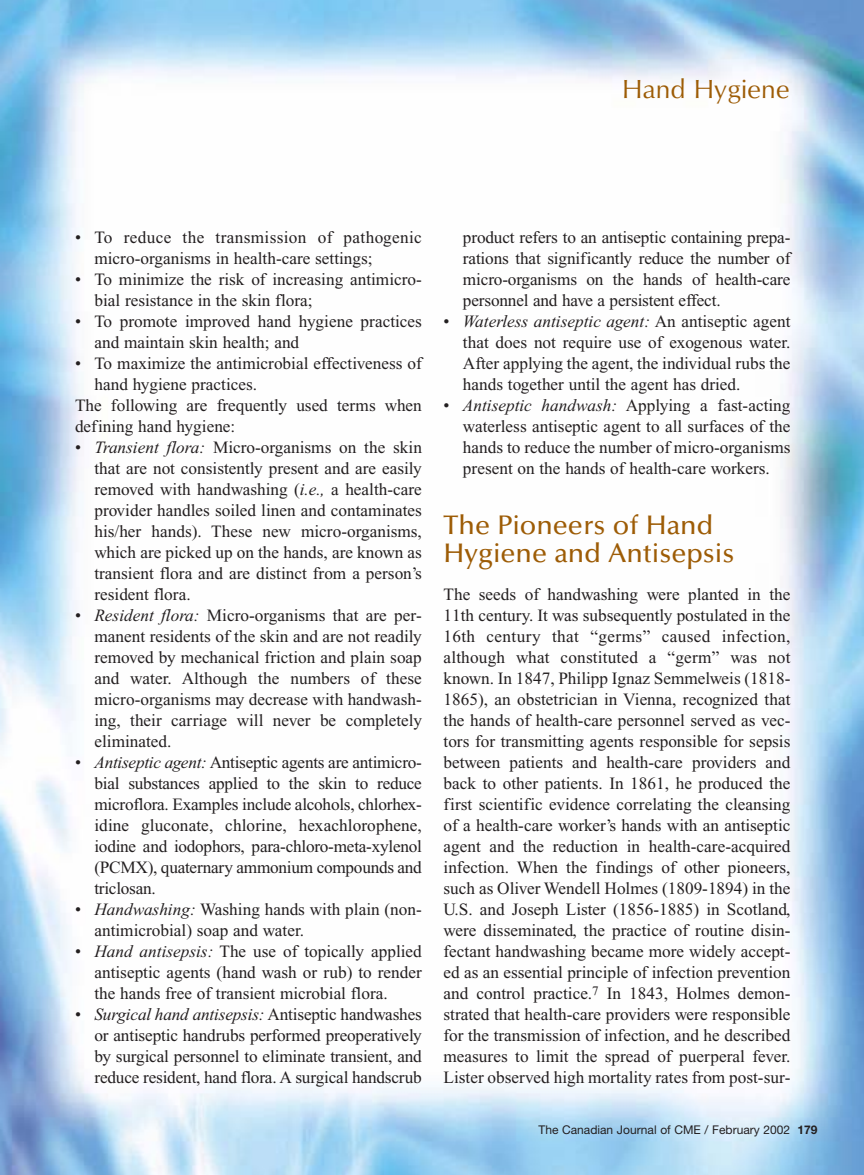
<style>
.page{position:relative;width:864px;height:1175px;background:#fff}
.page>*{position:absolute;margin:0;border:0;box-sizing:border-box;transform-origin:0 0}
.t1{font:500 27px/27.6px "Optima";color:#9d5c06}
.t2{font:27px "Optimum Roman DTC";color:#9d5c06}
.t3{font:17.25px/21px "Times New Roman";color:#231f20;text-align:justify}
.t4{font:12px "Helvetica Neue";color:#231f20}
.s1{font-style:italic}
.s2{font-weight:700}
</style>
<div class="page">
<img style="left:0;top:0;width:864px;height:1174px">
<h1 class="t2" style="left:622px;top:78px;width:169px">Hand Hygiene</h1>
<p class="t3" style="left:94px;top:228px;width:329px;text-indent:-19px">• To reduce the transmission of pathogenic micro-organisms in health-care settings;</p>
<p class="t3" style="left:94px;top:270px;width:329px;text-indent:-19px">• To minimize the risk of increasing antimicro&shy;bial resistance in the skin flora;</p>
<p class="t3" style="left:94px;top:312px;width:329px;text-indent:-19px">• To promote improved hand hygiene practices and maintain skin health; and</p>
<p class="t3" style="left:75px;top:354px;width:348px">• To maximize the antimicrobial effectiveness of</p>
<p class="t3" style="left:94px;top:375px;width:164px">hand hygiene practices.</p>
<p class="t3" style="left:75px;top:396px;width:348px">The following are frequently used terms when</p>
<p class="t3" style="left:75px;top:417px;width:162px">defining hand hygiene:</p>
<p class="t3" style="left:94px;top:438px;width:329px;text-indent:-19px">• <span class="s1">Transient flora:</span> Micro-organisms on the skin that are not consistently present and are easily removed with handwashing (<span class="s1">i.e.,</span> a health-care provider handles soiled linen and contaminates his/her hands). These new micro-organisms, which are picked up on the hands, are known as transient flora and are distinct from a person’s resident flora.</p>
<p class="t3" style="left:94px;top:606px;width:329px;text-indent:-19px">• <span class="s1">Resident flora:</span> Micro-organisms that are per&shy;manent residents of the skin and are not readily removed by mechanical friction and plain soap and water. Although the numbers of these micro-organisms may decrease with handwash&shy;ing, their carriage will never be completely eliminated.</p>
<p class="t3" style="left:94px;top:753px;width:329px;text-indent:-19px">• <span class="s1">Antiseptic agent:</span> Antiseptic agents are antimicro&shy;bial substances applied to the skin to reduce microflora. Examples include alcohols, chlorhex&shy;idine gluconate, chlorine, hexachlorophene, iodine and iodophors, para-chloro-meta-xylenol (PCMX), quaternary ammonium compounds and triclosan.</p>
<p class="t3" style="left:94px;top:900px;width:329px;text-indent:-19px">• <span class="s1">Handwashing:</span> Washing hands with plain (non&shy;antimicrobial) soap and water.</p>
<p class="t3" style="left:94px;top:942px;width:329px;text-indent:-19px">• <span class="s1">Hand antisepsis:</span> The use of topically applied antiseptic agents (hand wash or rub) to render the hands free of transient microbial flora.</p>
<p class="t3" style="left:94px;top:1005px;width:329px;text-indent:-19px">• <span class="s1">Surgical hand antisepsis:</span> Antiseptic handwashes or antiseptic handrubs performed preoperatively by surgical personnel to eliminate transient, and reduce resident, hand flora. A surgical handscrub</p>
<p class="t3" style="left:463px;top:228px;width:329px">product refers to an antiseptic containing prepa&shy;rations that significantly reduce the number of micro-organisms on the hands of health-care personnel and have a persistent effect.</p>
<p class="t3" style="left:463px;top:312px;width:329px;text-indent:-19px">• <span class="s1">Waterless antiseptic agent:</span> An antiseptic agent that does not require use of exogenous water.<br>After applying the agent, the individual rubs the hands together until the agent has dried.</p>
<p class="t3" style="left:463px;top:396px;width:329px;text-indent:-19px">• <span class="s1">Antiseptic handwash:</span> Applying a fast-acting waterless antiseptic agent to all surfaces of the hands to reduce the number of micro-organisms present on the hands of health-care workers.</p>
<h1 class="t1" style="left:444px;top:514px;width:292px">The Pioneers of Hand<br>Hygiene and Antisepsis</h1>
<p class="t3" style="left:444px;top:585px;width:348px">The seeds of handwashing were planted in the 11th century. It was subsequently postulated in the 16th century that “germs” caused infection, although what constituted a “germ” was not known. In 1847, Philipp Ignaz Semmelweis (1818- 1865), an obstetrician in Vienna, recognized that the hands of health-care personnel served as vec&shy;tors for transmitting agents responsible for sepsis between patients and health-care providers and back to other patients. In 1861, he produced the first scientific evidence correlating the cleansing of a health-care worker’s hands with an antiseptic agent and the reduction in health-care-acquired infection. When the findings of other pioneers, such as Oliver Wendell Holmes (1809-1894) in the U.S. and Joseph Lister (1856-1885) in Scotland, were disseminated, the practice of routine disin&shy;fectant handwashing became more widely accept&shy;ed as an essential principle of infection prevention and control practice.<sup>7</sup> In 1843, Holmes demon&shy;strated that health-care providers were responsible for the transmission of infection, and he described measures to limit the spread of puerperal fever.<br>Lister observed high mortality rates from post-sur-</p>
<p class="t4" style="left:539px;top:1125px;width:280px">The Canadian Journal of CME / February 2002 <span class="s2">179</span></p>
</div>
